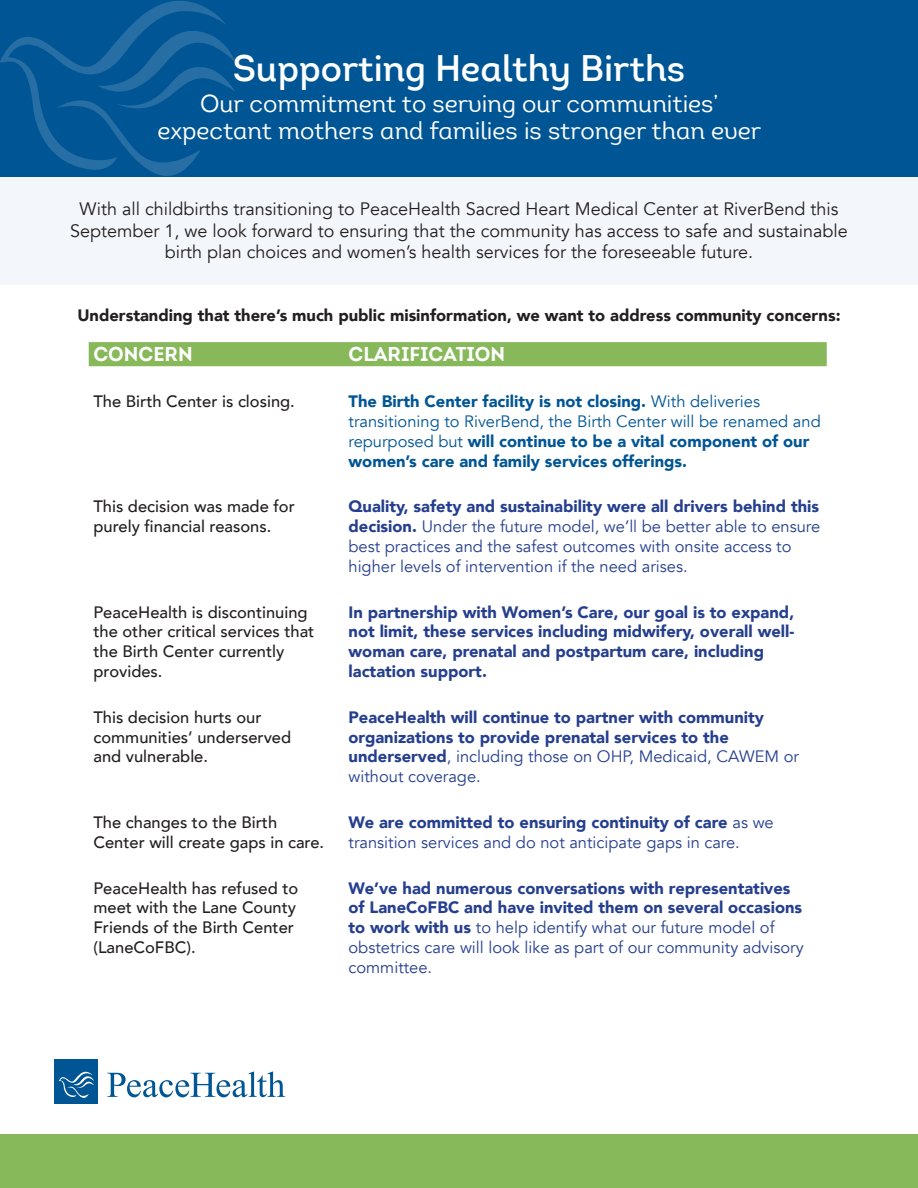
<style>
.page{position:relative;width:918px;height:1188px;background:#fff}
.page>*{position:absolute;margin:0;border:0;box-sizing:border-box;transform-origin:0 0}
.t1{font:36px "Intro Semi Bold Alt";color:#fff}
.t2{font:24px "Intro Regular Alt";color:#fff}
.t3{font:700 19.5px "Intro";color:#fff}
.t4{font:18px/21.6px "Avenir";color:#231f20;text-align:center}
.t5{font:900 16.5px/19.8px "Avenir";color:#253f8e}
.t6{font:500 16.5px/19.8px "Avenir";color:#231f20}
.t7{font:16.5px/19.8px "Avenir";color:#253f8e}
.t8{font:900 16.5px/19.8px "Avenir";color:#005594}
.t9{font:900 16.5px "Avenir";color:#231f20}
.s1{font-weight:400}
.s2{font-weight:900}
</style>
<div class="page">
<div style="left:0;top:1134px;width:918px;height:54px;background:#87b95b"></div>
<div style="left:0;top:173px;width:918px;height:111px;background:#f3f6fa"></div>
<div style="left:0;top:0;width:918px;height:177px;background:#005594"></div>
<div style="left:89px;top:342px;width:738px;height:24px;background:#87b95b"></div>
<svg style="left:0;top:1px;width:235px;height:175px"></svg>
<svg style="left:107px;top:1072px;width:178px;height:25px"></svg>
<div style="left:54px;top:1060px;width:43px;height:44px;background:#005594"></div>
<svg style="left:59px;top:1072px;width:35px;height:26px"></svg>
<p class="t1" style="left:233px;top:46px;width:454px">Supporting Healthy Births</p>
<p class="t2" style="left:200px;top:89px;width:520px">Our commitment to serving our communities’</p>
<p class="t2" style="left:157px;top:116px;width:605px">expectant mothers and families is stronger than ever</p>
<p class="t4" style="left:70px;top:198px;width:779px">With all childbirths transitioning to PeaceHealth Sacred Heart Medical Center at RiverBend this<br>September 1, we look forward to ensuring that the community has access to safe and sustainable birth plan choices and women’s health services for the foreseeable future.</p>
<p class="t9" style="left:77px;top:301px;width:765px">Understanding that there’s much public misinformation, we want to address community concerns:</p>
<p class="t3" style="left:93px;top:342px;width:101px">CONCERN</p>
<p class="t3" style="left:349px;top:342px;width:158px">CLARIFICATION</p>
<p class="t6" style="left:93px;top:391px;width:203px">The Birth Center is closing.</p>
<p class="t8" style="left:349px;top:391px;width:474px">The Birth Center facility is not closing. <span class="s1">With deliveries transitioning to RiverBend, the Birth Center will be renamed and repurposed but</span> will continue to be a vital component of our women’s care and family services offerings.</p>
<p class="t6" style="left:93px;top:496px;width:203px">This decision was made for</p>
<p class="t6" style="left:93px;top:516px;width:179px">purely financial reasons.</p>
<p class="t7" style="left:349px;top:497px;width:473px"><span class="s2">Quality, safety and sustainability were all drivers behind this decision.</span> Under the future model, we’ll be better able to ensure best practices and the safest outcomes with onsite access to higher levels of intervention if the need arises.</p>
<p class="t6" style="left:93px;top:601px;width:216px">PeaceHealth is discontinuing</p>
<p class="t6" style="left:93px;top:621px;width:222px">the other critical services that the Birth Center currently provides.</p>
<p class="t6" style="left:93px;top:706px;width:170px">This decision hurts our</p>
<p class="t6" style="left:93px;top:726px;width:199px">communities’ underserved</p>
<p class="t6" style="left:93px;top:746px;width:116px">and vulnerable.</p>
<p class="t6" style="left:93px;top:812px;width:185px">The changes to the Birth</p>
<p class="t6" style="left:93px;top:831px;width:232px">Center will create gaps in care.</p>
<p class="t5" style="left:349px;top:602px;width:447px">In partnership with Women’s Care, our goal is to expand, not limit, these services including midwifery, overall well&shy;woman care, prenatal and postpartum care, including lactation support.</p>
<p class="t5" style="left:349px;top:707px;width:452px">PeaceHealth will continue to partner with community organizations to provide prenatal services to the underserved<span class="s1">, including those on OHP, Medicaid, CAWEM or without coverage.</span></p>
<p class="t7" style="left:349px;top:813px;width:427px"><span class="s2">We are committed to ensuring continuity of care</span> as we transition services and do not anticipate gaps in care.</p>
<p class="t6" style="left:93px;top:877px;width:206px">PeaceHealth has refused to meet with the Lane County<br>Friends of the Birth Center (LaneCoFBC).</p>
<p class="t5" style="left:349px;top:878px;width:457px">We’ve had numerous conversations with representatives of LaneCoFBC and have invited them on several occasions to work with us <span class="s1">to help identify what our future model of obstetrics care will look like as part of our community advisory committee.</span></p>
</div>
